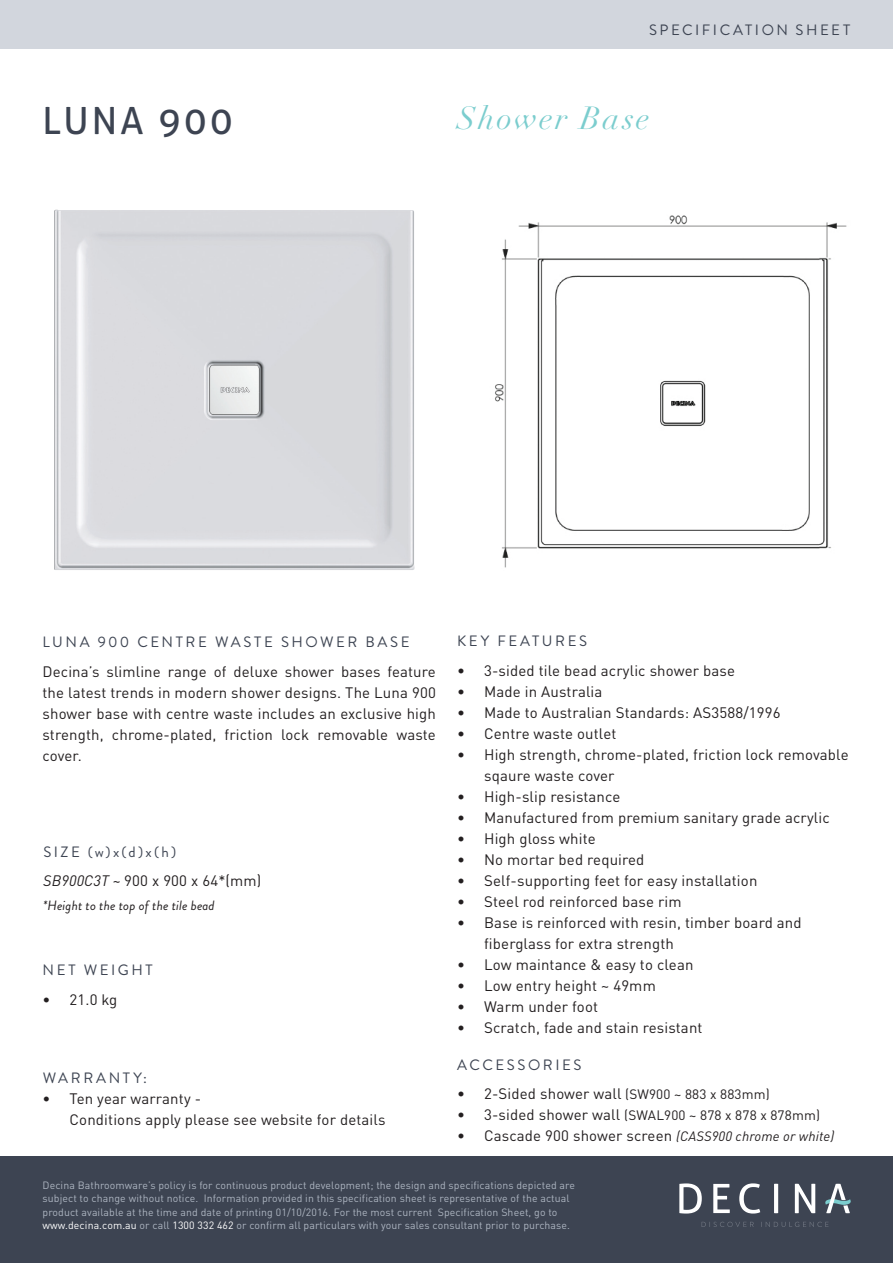
<style>
.page{position:relative;width:893px;height:1263px;background:#fff}
.page>*{position:absolute;margin:0;border:0;box-sizing:border-box;transform-origin:0 0}
.Top_Header{font:37.5px "Aller";letter-spacing:.085em;color:#3d4452}
.Name_of_product_segm{font:italic 31.5px "Didot LT Std";letter-spacing:.06em;color:#7bcdce}
.body{font:15px/21px "DIN Pro";letter-spacing:.01em;color:#231f20}
.Header_2{font:15px "Brandon Grotesque";letter-spacing:.17em;color:#3d4452}
.Header_Style{font:15px "Brandon Grotesque";letter-spacing:.17em;color:#3d4452}
.body-2{font:15px "Brandon Grotesque";letter-spacing:.175em;color:#3d4452}
.body-3{font:13.5px "DIN Pro";letter-spacing:.01em;color:#231f20}
.body-4{font:italic 13.5px "Brandon Grotesque";letter-spacing:.01em;color:#231f20}
.Bottom_Footer{font:10.5px/13.5px "DIN Pro";letter-spacing:.01em;color:#adb5c1}
.s1{font-style:italic}
.s2{font-size:13.5px}
.s3{font-size:15px}
.s4{font-style:italic;font-size:13.5px}
.s5{color:#fff}
</style>
<div class="page">
<div style="left:0;top:1157px;width:893px;height:106px;background:#3d4452"></div>
<div style="left:0;top:0;width:893px;height:49px;background:#d2d6dd"></div>
<img style="left:54px;top:210px;width:361px;height:360px">
<svg style="left:701px;top:1222px;width:53px;height:5px"></svg>
<svg style="left:761px;top:1222px;width:67px;height:5px"></svg>
<svg style="left:679px;top:1183px;width:23px;height:30px"></svg>
<svg style="left:713px;top:1184px;width:17px;height:29px"></svg>
<svg style="left:739px;top:1183px;width:21px;height:30px"></svg>
<svg style="left:774px;top:1184px;width:4px;height:29px"></svg>
<svg style="left:795px;top:1184px;width:20px;height:29px"></svg>
<svg style="left:825px;top:1184px;width:26px;height:29px"></svg>
<img style="left:495px;top:215px;width:352px;height:353px">
<p class="Top_Header" style="left:43px;top:98px;width:192px">LUNA 900</p>
<p class="Header_Style" style="left:649px;top:19px;width:203px">SPECIFICATION SHEET</p>
<p class="Name_of_product_segm" style="left:457px;top:99px;width:194px">Shower Base</p>
<p class="Header_2" style="left:43px;top:632px;width:369px">LUNA 900 CENTRE WASTE SHOWER BASE</p>
<p class="body" style="left:43px;top:659px;width:395px;text-align:justify">Decina’s slimline range of deluxe shower bases feature the latest trends in modern shower designs. The Luna 900 shower base with centre waste includes an exclusive high strength, chrome-plated, friction lock removable waste cover.</p>
<p class="Header_2" style="left:43px;top:841px;width:134px">SIZE (w)x(d)x(h)</p>
<p class="body" style="left:43px;top:869px;width:220px"><span class="s1">SB900C3T ~</span> 900 x 900 x 64*(mm)</p>
<p class="body-4" style="left:43px;top:896px;width:173px">*Height to the top of the tile bead</p>
<p class="Header_2" style="left:43px;top:959px;width:112px">NET WEIGHT</p>
<p class="body" style="left:43px;top:987px;width:76px">• 21.0 kg</p>
<p class="body-2" style="left:43px;top:1068px;width:106px">WARRANTY:</p>
<p class="body" style="left:70px;top:1087px;width:317px;text-indent:-27px">• Ten year warranty -<br>Conditions apply please see website for details</p>
<p class="Header_2" style="left:457px;top:631px;width:131px">KEY FEATURES</p>
<p class="body" style="left:457px;top:658px;width:279px">• 3-sided tile bead acrylic shower base</p>
<p class="body" style="left:457px;top:679px;width:147px">• Made in Australia</p>
<p class="body" style="left:457px;top:700px;width:325px">• Made to Australian Standards: AS3588/1996</p>
<p class="body" style="left:457px;top:721px;width:161px">• Centre waste outlet</p>
<p class="body" style="left:484px;top:742px;width:366px;text-indent:-27px">• High strength, chrome-plated, friction lock removable sqaure waste cover</p>
<p class="body" style="left:457px;top:784px;width:165px">• High-slip resistance</p>
<p class="body" style="left:457px;top:805px;width:374px">• Manufactured from premium sanitary grade acrylic</p>
<p class="body" style="left:457px;top:826px;width:140px">• High gloss white</p>
<p class="body" style="left:457px;top:847px;width:189px">• No mortar bed required</p>
<p class="body" style="left:457px;top:868px;width:302px">• Self-supporting feet for easy installation</p>
<p class="body" style="left:457px;top:889px;width:226px">• Steel rod reinforced base rim</p>
<p class="body" style="left:484px;top:910px;width:319px;text-indent:-27px">• Base is reinforced with resin, timber board and fiberglass for extra strength</p>
<p class="body" style="left:457px;top:952px;width:238px">• Low maintance &amp; easy to clean</p>
<p class="body" style="left:457px;top:973px;width:200px">• Low entry height ~ 49mm</p>
<p class="body" style="left:457px;top:994px;width:142px">• Warm under foot</p>
<p class="body" style="left:457px;top:1015px;width:247px">• Scratch, fade and stain resistant</p>
<p class="Header_2" style="left:457px;top:1054px;width:126px">ACCESSORIES</p>
<p class="body" style="left:457px;top:1082px;width:314px">• 2-Sided shower wall <span class="s2">(SW900 ~ 883 x 883mm)</span></p>
<p class="body-3" style="left:457px;top:1105px;width:364px"><span class="s3">• 3-sided shower wall</span> (SWAL900 ~ 878 x 878 x 878mm)</p>
<p class="body" style="left:457px;top:1124px;width:379px">• Cascade 900 shower screen <span class="s4">(CASS900 chrome or white)</span></p>
<p class="Bottom_Footer" style="left:43px;top:1177px;width:534px">Decina Bathroomware’s policy is for continuous product development; the design and specifications depicted are subject to change without notice. Information provided in this specification sheet is representative of the actual product available at the time and date of printing 01/10/2016. For the most current Specification Sheet, go to <span class="s5">www.decina.com.au</span> or call <span class="s5">1300 332 462</span> or confirm all particulars with your sales consultant prior to purchase.</p>
</div>
